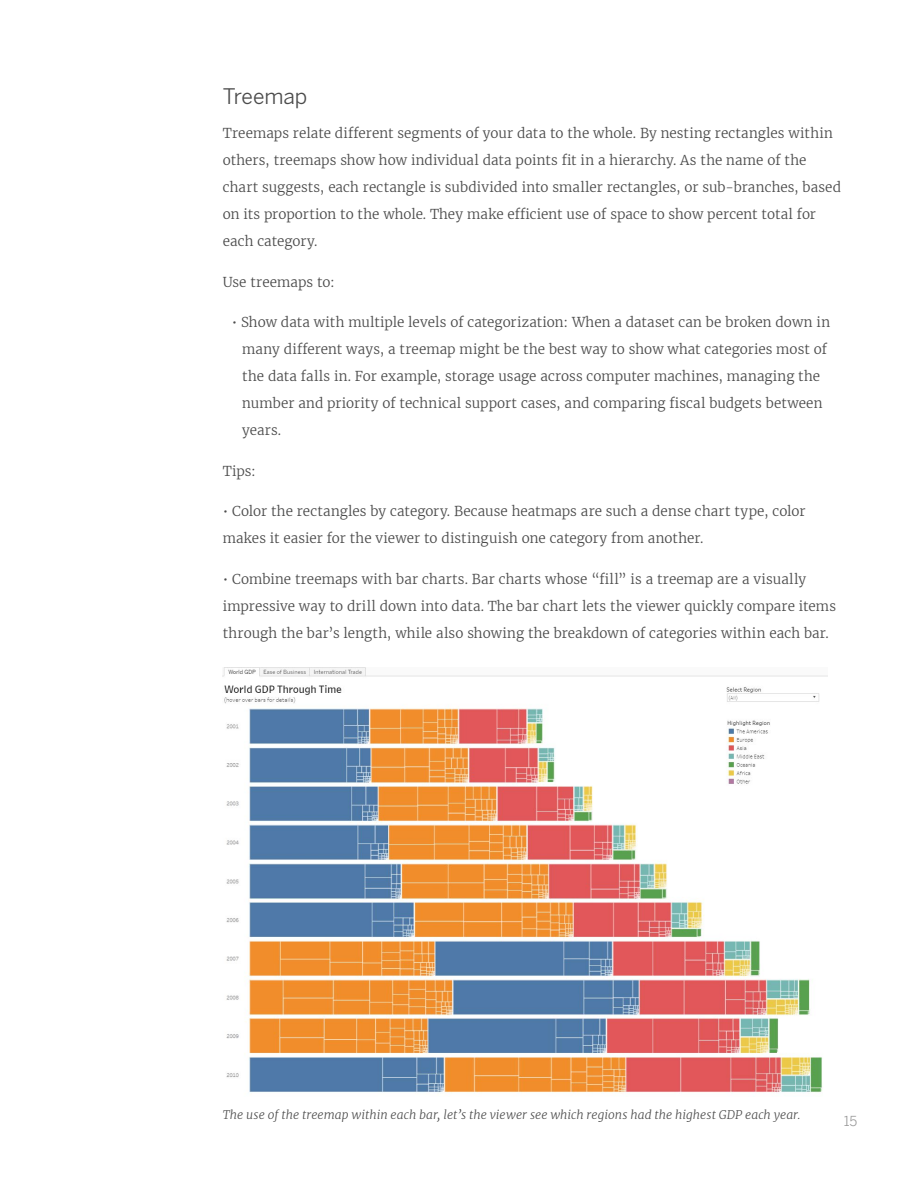
<style>
.page{position:relative;width:918px;height:1188px;background:#fff}
.page>*{position:absolute;margin:0;border:0;box-sizing:border-box;transform-origin:0 0}
.t1{font:21px "Benton Sans";letter-spacing:-.005em;color:#4b4b4b}
.t2{font:300 13.5px/27px "Merriweather";letter-spacing:.005em;color:#4b4b4b}
.t3{font:13.5px "Benton Sans";color:#9b9b9b}
.t4{font:italic 300 12px "Merriweather";letter-spacing:.005em;color:#4b4b4b}
</style>
<div class="page">
<img style="left:223px;top:668px;width:604px;height:425px">
<h1 class="t1" style="left:223px;top:84px;width:86px">Treemap</h1>
<p class="t2" style="left:223px;top:119px;width:620px">Treemaps relate different segments of your data to the whole. By nesting rectangles within others, treemaps show how individual data points fit in a hierarchy. As the name of the chart suggests, each rectangle is subdivided into smaller rectangles, or sub-branches, based on its proportion to the whole. They make efficient use of space to show percent total for each category.</p>
<p class="t2" style="left:223px;top:268px;width:114px">Use treemaps to:</p>
<p class="t2" style="left:242px;top:308px;width:589px;text-indent:-11px">• Show data with multiple levels of categorization: When a dataset can be broken down in many different ways, a treemap might be the best way to show what categories most of the data falls in. For example, storage usage across computer machines, managing the number and priority of technical support cases, and comparing fiscal budgets between years.</p>
<p class="t2" style="left:223px;top:457px;width:35px">Tips:</p>
<p class="t2" style="left:223px;top:497px;width:584px">• Color the rectangles by category. Because heatmaps are such a dense chart type, color makes it easier for the viewer to distinguish one category from another.</p>
<p class="t2" style="left:223px;top:565px;width:615px">• Combine treemaps with bar charts. Bar charts whose “fill” is a treemap are a visually impressive way to drill down into data. The bar chart lets the viewer quickly compare items through the bar’s length, while also showing the breakdown of categories within each bar.</p>
<p class="t4" style="left:223px;top:1107px;width:579px">The use of the treemap within each bar, let’s the viewer see which regions had the highest GDP each year.</p>
<p class="t3" style="left:844px;top:1113px;width:15px">15</p>
</div>
